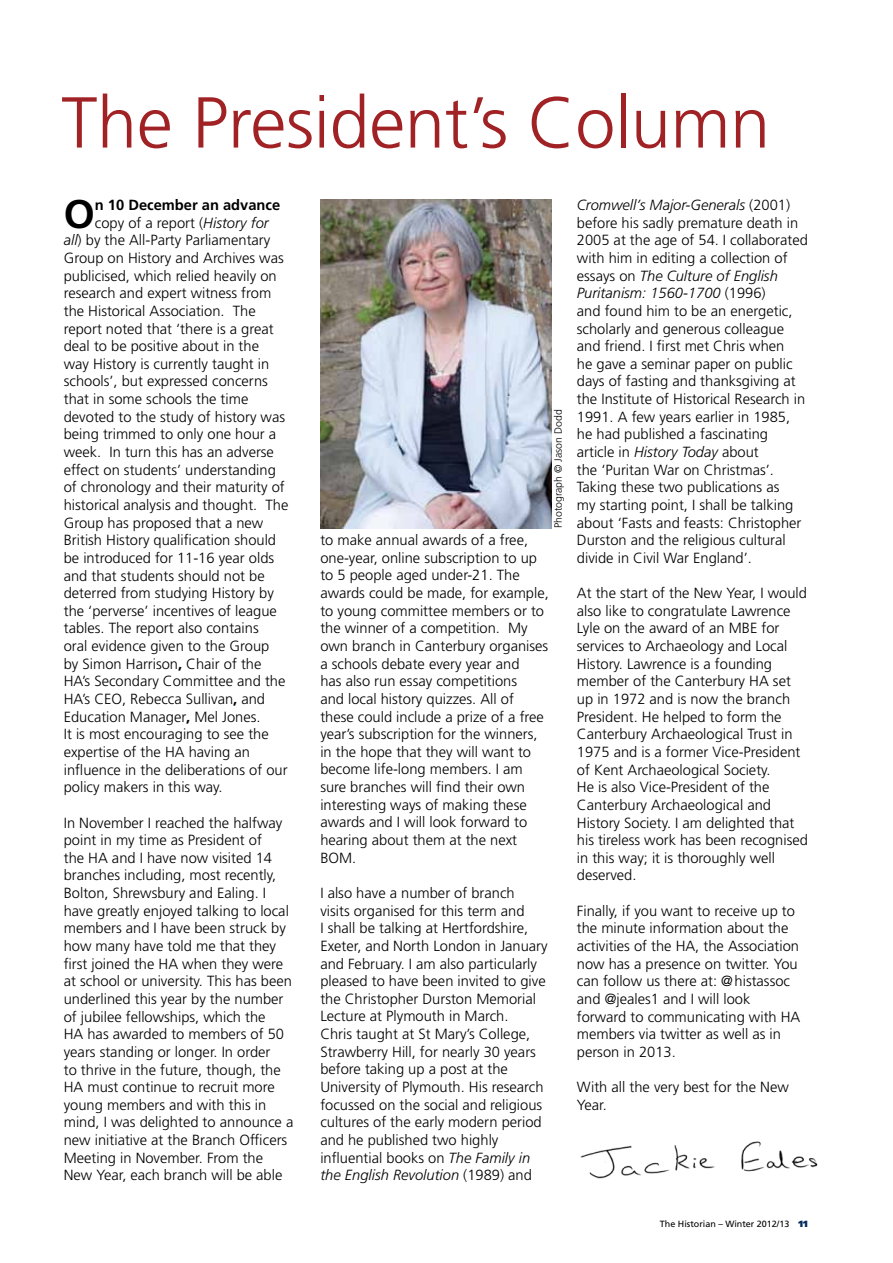
<style>
.page{position:relative;width:893px;height:1263px;background:#fff}
.page>*{position:absolute;margin:0;border:0;box-sizing:border-box;transform-origin:0 0}
.t1{font:300 72px "Frutiger LT Std";letter-spacing:-.005em;color:#a02225}
.t2{font:700 39.9px "Frutiger LT Std";color:#000}
.t3{font:300 14.7px/17.7px "Frutiger LT Std";color:#000}
.t4{font:700 14.7px "Frutiger LT Std";color:#000}
.t5{font:300 10.5px "Frutiger LT Std";color:#000}
.t6{font:9px "Frutiger LT Std";color:#000}
.s1{font-style:italic}
.s2{font-weight:700}
.s3{font-weight:900;color:#002b5c}
</style>
<div class="page">
<img style="left:320px;top:199px;width:231px;height:329px">
<img style="left:580px;top:1141px;width:238px;height:38px">
<h1 class="t1" style="left:61px;top:82px;width:710px">The President’s Column</h1>
<h2 class="t2" style="left:64px;top:190px;width:33px">O</h2>
<p class="t4" style="left:95px;top:196px;width:187px">n 10 December an advance</p>
<p class="t3" style="left:95px;top:214px;width:175px">copy of a report (<span class="s1">History for</span></p>
<p class="t3" style="left:64px;top:232px;width:208px"><span class="s1">all</span>) by the All-Party Parliamentary</p>
<p class="t3" style="left:64px;top:249px;width:222px">Group on History and Archives was</p>
<p class="t3" style="left:64px;top:267px;width:214px">publicised, which relied heavily on</p>
<p class="t3" style="left:64px;top:285px;width:209px">research and expert witness from</p>
<p class="t3" style="left:64px;top:302px;width:193px">the Historical Association. The</p>
<p class="t3" style="left:64px;top:320px;width:211px">report noted that ‘there is a great</p>
<p class="t3" style="left:64px;top:337px;width:197px">deal to be positive about in the</p>
<p class="t3" style="left:64px;top:355px;width:207px">way History is currently taught in</p>
<p class="t3" style="left:64px;top:373px;width:206px">schools’, but expressed concerns</p>
<p class="t3" style="left:64px;top:390px;width:186px">that in some schools the time</p>
<p class="t3" style="left:64px;top:408px;width:223px">devoted to the study of history was</p>
<p class="t3" style="left:64px;top:426px;width:214px">being trimmed to only one hour a</p>
<p class="t3" style="left:64px;top:443px;width:212px">week. In turn this has an adverse</p>
<p class="t3" style="left:64px;top:461px;width:214px">effect on students’ understanding</p>
<p class="t3" style="left:64px;top:479px;width:223px">of chronology and their maturity of</p>
<p class="t3" style="left:64px;top:496px;width:226px">historical analysis and thought. The</p>
<p class="t3" style="left:64px;top:514px;width:201px">Group has proposed that a new</p>
<p class="t3" style="left:64px;top:531px;width:214px">British History qualification should</p>
<p class="t3" style="left:64px;top:549px;width:212px">be introduced for 11-16 year olds</p>
<p class="t3" style="left:64px;top:567px;width:202px">and that students should not be</p>
<p class="t3" style="left:64px;top:584px;width:212px">deterred from studying History by</p>
<p class="t3" style="left:64px;top:602px;width:215px">the ‘perverse’ incentives of league</p>
<p class="t3" style="left:64px;top:620px;width:196px">tables. The report also contains</p>
<p class="t3" style="left:64px;top:637px;width:207px">oral evidence given to the Group</p>
<p class="t3" style="left:64px;top:655px;width:199px">by Simon Harrison<span class="s2">,</span> Chair of the</p>
<p class="t3" style="left:64px;top:673px;width:223px">HA’s Secondary Committee and the</p>
<p class="t3" style="left:64px;top:690px;width:203px">HA’s CEO, Rebecca Sullivan<span class="s2">,</span> and</p>
<p class="t3" style="left:64px;top:708px;width:198px">Education Manager<span class="s2">,</span> Mel Jones.</p>
<p class="t3" style="left:64px;top:726px;width:207px">It is most encouraging to see the</p>
<p class="t3" style="left:64px;top:743px;width:188px">expertise of the HA having an</p>
<p class="t3" style="left:64px;top:761px;width:225px">influence in the deliberations of our</p>
<p class="t3" style="left:64px;top:778px;width:160px">policy makers in this way.</p>
<p class="t3" style="left:64px;top:814px;width:231px">In November I reached the halfway point in my time as President of<br>the HA and I have now visited 14 branches including, most recently, Bolton, Shrewsbury and Ealing. I have greatly enjoyed talking to local members and I have been struck by how many have told me that they first joined the HA when they were at school or university. This has been underlined this year by the number of jubilee fellowships, which the<br>HA has awarded to members of 50 years standing or longer. In order<br>to thrive in the future, though, the HA must continue to recruit more young members and with this in mind, I was delighted to announce a new initiative at the Branch Officers Meeting in November. From the New Year, each branch will be able</p>
<p class="t5" style="left:552px;top:528px;width:120px;rotate:-90deg">Photograph © Jason Dodd</p>
<p class="t3" style="left:320px;top:531px;width:230px">to make annual awards of a free, one-year, online subscription to up to 5 people aged under-21. The awards could be made, for example, to young committee members or to the winner of a competition. My own branch in Canterbury organises a schools debate every year and<br>has also run essay competitions<br>and local history quizzes. All of these could include a prize of a free year’s subscription for the winners, in the hope that they will want to become life-long members. I am sure branches will find their own interesting ways of making these awards and I will look forward to hearing about them at the next<br>BOM.</p>
<p class="t3" style="left:320px;top:884px;width:229px">I also have a number of branch visits organised for this term and<br>I shall be talking at Hertfordshire, Exeter, and North London in January and February. I am also particularly pleased to have been invited to give the Christopher Durston Memorial Lecture at Plymouth in March.<br>Chris taught at St Mary’s College, Strawberry Hill, for nearly 30 years before taking up a post at the University of Plymouth. His research focussed on the social and religious cultures of the early modern period and he published two highly influential books on <span class="s1">The Family in the English Revolution</span> (1989) and</p>
<p class="t3" style="left:577px;top:196px;width:232px"><span class="s1">Cromwell’s Major-Generals</span> (2001) before his sadly premature death in 2005 at the age of 54. I collaborated with him in editing a collection of essays on <span class="s1">The Culture of English Puritanism: 1560-1700</span> (1996)<br>and found him to be an energetic, scholarly and generous colleague and friend. I first met Chris when<br>he gave a seminar paper on public days of fasting and thanksgiving at the Institute of Historical Research in 1991. A few years earlier in 1985, he had published a fascinating article in <span class="s1">History Today</span> about<br>the ‘Puritan War on Christmas’.<br>Taking these two publications as<br>my starting point, I shall be talking about ‘Fasts and feasts: Christopher Durston and the religious cultural divide in Civil War England’.</p>
<p class="t3" style="left:577px;top:584px;width:233px">At the start of the New Year, I would also like to congratulate Lawrence<br>Lyle on the award of an MBE for services to Archaeology and Local<br>History. Lawrence is a founding member of the Canterbury HA set up in 1972 and is now the branch<br>President. He helped to form the<br>Canterbury Archaeological Trust in<br>1975 and is a former Vice-President of Kent Archaeological Society.<br>He is also Vice-President of the<br>Canterbury Archaeological and<br>History Society. I am delighted that his tireless work has been recognised in this way; it is thoroughly well deserved.</p>
<p class="t3" style="left:577px;top:902px;width:225px">Finally, if you want to receive up to the minute information about the activities of the HA, the Association now has a presence on twitter. You can follow us there at: @ histassoc and @jeales1 and I will look forward to communicating with HA members via twitter as well as in person in 2013.</p>
<p class="t3" style="left:577px;top:1078px;width:213px">With all the very best for the New<br>Year.</p>
<p class="t6" style="left:660px;top:1218px;width:150px">The Historian – Winter 2012/13 <span class="s3">11</span></p>
</div>
